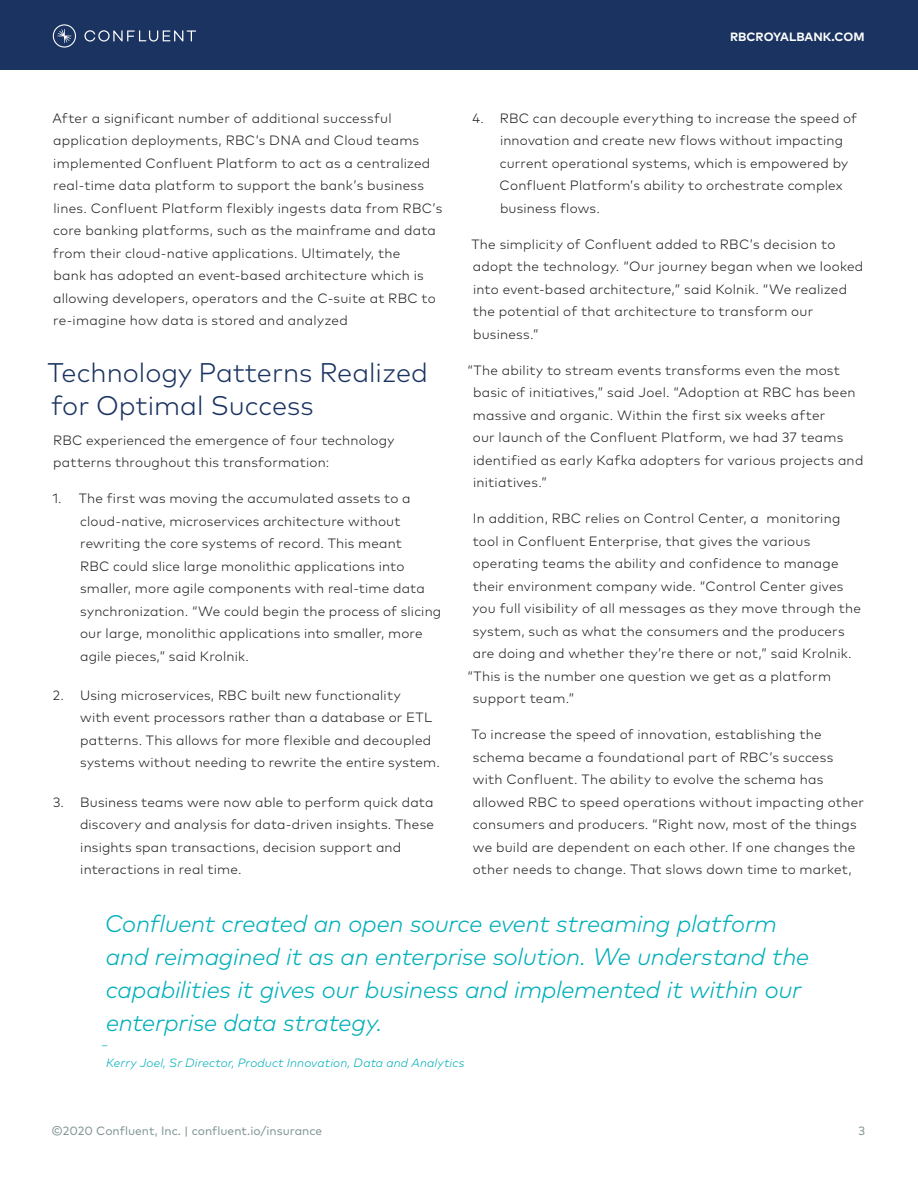
<style>
.page{position:relative;width:918px;height:1188px;background:#fff}
.page>*{position:absolute;margin:0;border:0;box-sizing:border-box;transform-origin:0 0}
.t1{font:300 27px/33px "Mark Pro";color:#1a3361}
.Pull_Quote{font:italic 300 24px/33px "Mark Pro";letter-spacing:-.01em;color:#00afba}
.t2{font:300 13.5px/22.5px "Mark Pro";letter-spacing:.015em;color:#231f20}
.Pull_Quote-2{font:italic 300 12px/18px "Mark Pro";letter-spacing:.01em;color:#00afba}
.t3{font:12px "Mark Pro";color:#819595}
.t4{font:700 12px "Mark Pro";color:#fff}
</style>
<div class="page">
<div style="left:0;top:0;width:918px;height:69px;background:#1a3360"></div>
<svg style="left:84px;top:30px;width:112px;height:12px"></svg>
<svg style="left:53px;top:24px;width:23px;height:24px"></svg>
<p class="t4" style="left:730px;top:28px;width:136px">RBCROYALBANK.COM</p>
<p class="t2" style="left:52px;top:106px;width:392px">After a significant number of additional successful application deployments, RBC’s DNA and Cloud teams implemented Confluent Platform to act as a centralized real-time data platform to support the bank’s business lines. Confluent Platform flexibly ingests data from RBC’s core banking platforms, such as the mainframe and data from their cloud-native applications. Ultimately, the<br>bank has adopted an event-based architecture which is allowing developers, operators and the C-suite at RBC to re-imagine how data is stored and analyzed</p>
<p class="t1" style="left:48px;top:354px;width:382px">Technology Patterns Realized for Optimal Success</p>
<p class="t2" style="left:53px;top:428px;width:343px">RBC experienced the emergence of four technology patterns throughout this transformation:</p>
<p class="t2" style="left:80px;top:486px;width:363px;text-indent:-28px">1. The first was moving the accumulated assets to a cloud-native, microservices architecture without rewriting the core systems of record. This meant<br>RBC could slice large monolithic applications into smaller, more agile components with real-time data synchronization. “We could begin the process of slicing our large, monolithic applications into smaller, more agile pieces,” said Krolnik.</p>
<p class="t2" style="left:80px;top:683px;width:361px;text-indent:-27px">2. Using microservices, RBC built new functionality<br>with event processors rather than a database or ETL patterns. This allows for more flexible and decoupled systems without needing to rewrite the entire system.</p>
<p class="t2" style="left:80px;top:790px;width:355px;text-indent:-27px">3. Business teams were now able to perform quick data discovery and analysis for data-driven insights. These insights span transactions, decision support and interactions in real time.</p>
<p class="t2" style="left:500px;top:106px;width:359px;text-indent:-27px">4. RBC can decouple everything to increase the speed of innovation and create new flows without impacting current operational systems, which is empowered by Confluent Platform’s ability to orchestrate complex business flows.</p>
<p class="t2" style="left:471px;top:232px;width:393px">The simplicity of Confluent added to RBC’s decision to adopt the technology. “Our journey began when we looked into event-based architecture,” said Kolnik. “We realized the potential of that architecture to transform our business.”</p>
<p class="t2" style="left:473px;top:358px;width:392px;text-indent:-5px">“The ability to stream events transforms even the most basic of initiatives,” said Joel. “Adoption at RBC has been massive and organic. Within the first six weeks after<br>our launch of the Confluent Platform, we had 37 teams identified as early Kafka adopters for various projects and initiatives.”</p>
<p class="t2" style="left:473px;top:506px;width:369px">In addition, RBC relies on Control Center, a monitoring</p>
<p class="t2" style="left:473px;top:529px;width:339px">tool in Confluent Enterprise, that gives the various</p>
<p class="t2" style="left:473px;top:551px;width:368px">operating teams the ability and confidence to manage</p>
<p class="t2" style="left:473px;top:574px;width:372px">their environment company wide. “Control Center gives</p>
<p class="t2" style="left:473px;top:596px;width:390px">you full visibility of all messages as they move through the</p>
<p class="t2" style="left:473px;top:619px;width:373px">system, such as what the consumers and the producers</p>
<p class="t2" style="left:473px;top:641px;width:380px">are doing and whether they’re there or not,” said Krolnik.</p>
<p class="t2" style="left:468px;top:664px;width:365px">“This is the number one question we get as a platform</p>
<p class="t2" style="left:473px;top:686px;width:103px">support team.”</p>
<p class="t2" style="left:471px;top:722px;width:394px">To increase the speed of innovation, establishing the schema became a foundational part of RBC’s success with Confluent. The ability to evolve the schema has allowed RBC to speed operations without impacting other consumers and producers. “Right now, most of the things we build are dependent on each other. If one changes the other needs to change. That slows down time to market,</p>
<p class="Pull_Quote" style="left:105px;top:905px;width:706px">Confluent created an open source event streaming platform and reimagined it as an enterprise solution. We understand the capabilities it gives our business and implemented it within our enterprise data strategy.</p>
<p class="Pull_Quote-2" style="left:106px;top:1034px;width:360px;text-indent:-5px">–<br>Kerry Joel, Sr Director, Product Innovation, Data and Analytics</p>
<p class="t3" style="left:51px;top:1122px;width:272px">©2020 Confluent, Inc. | confluent.io/insurance</p>
<p class="t3" style="left:858px;top:1122px;width:8px">3</p>
</div>
